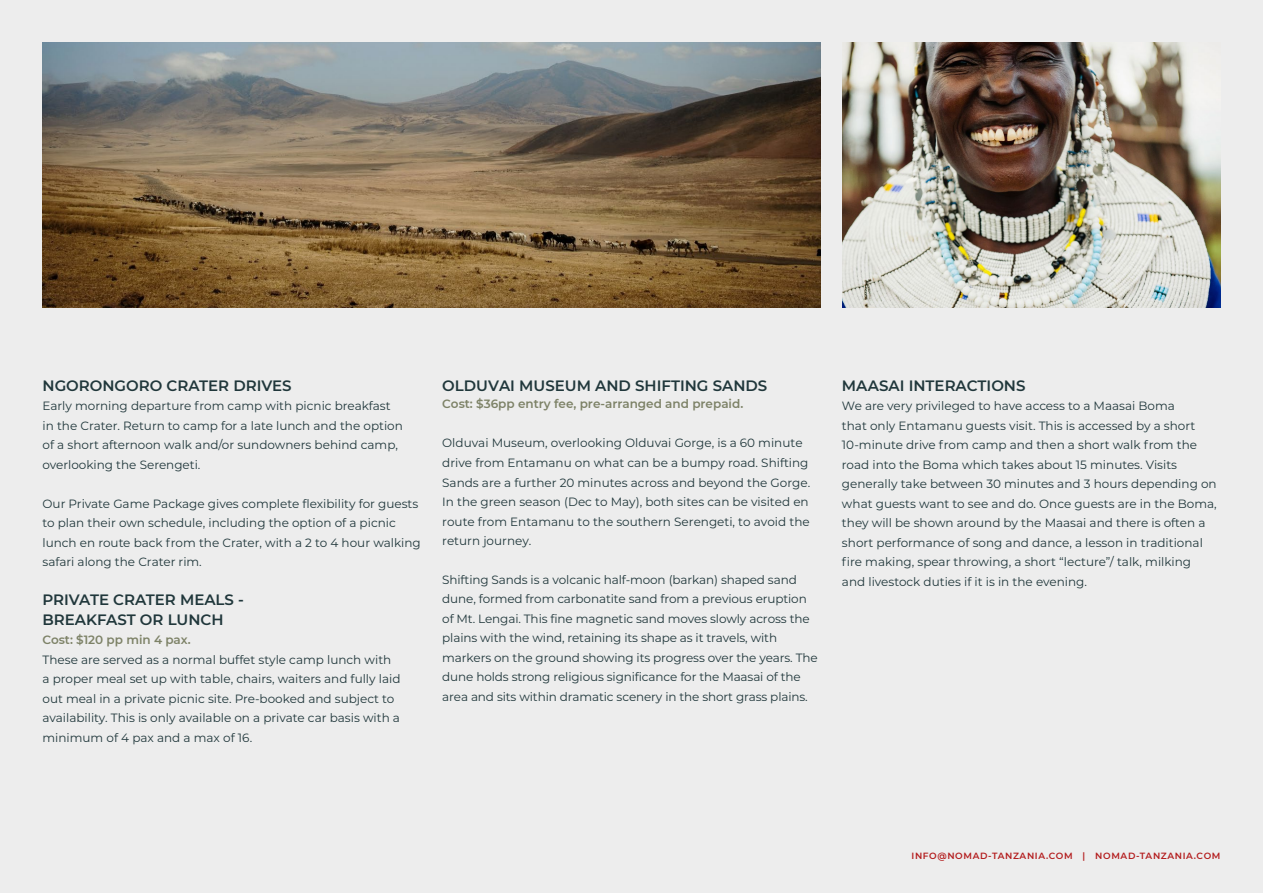
<style>
.page{position:relative;width:1263px;height:893px;background:#ededed}
.page>*{position:absolute;margin:0;border:0;box-sizing:border-box;transform-origin:0 0}
.t1{font:600 15px/19.5px "Montserrat";color:#20373b}
.t2{font:12px/19.5px "Montserrat";color:#20373b}
.t3{font:600 12px "Montserrat";color:#7d8267}
.t4{font:600 9px "Montserrat";letter-spacing:.07em;color:#b31c1d}
</style>
<div class="page">
<img style="left:43px;top:43px;width:778px;height:264px">
<img style="left:842px;top:43px;width:378px;height:265px">
<p class="t1" style="left:43px;top:375px;width:251px">NGORONGORO CRATER DRIVES</p>
<p class="t2" style="left:43px;top:396px;width:362px">Early morning departure from camp with picnic breakfast in the Crater. Return to camp for a late lunch and the option of a short afternoon walk and/or sundowners behind camp, overlooking the Serengeti.</p>
<p class="t2" style="left:43px;top:493px;width:380px">Our Private Game Package gives complete flexibility for guests to plan their own schedule, including the option of a picnic lunch en route back from the Crater, with a 2 to 4 hour walking safari along the Crater rim.</p>
<p class="t1" style="left:43px;top:590px;width:203px">PRIVATE CRATER MEALS -<br>BREAKFAST OR LUNCH</p>
<p class="t3" style="left:43px;top:632px;width:150px">Cost: $120 pp min 4 pax.</p>
<p class="t2" style="left:43px;top:649px;width:359px">These are served as a normal buffet style camp lunch with a proper meal set up with table, chairs, waiters and fully laid out meal in a private picnic site. Pre-booked and subject to availability. This is only available on a private car basis with a minimum of 4 pax and a max of 16.</p>
<p class="t1" style="left:442px;top:375px;width:327px">OLDUVAI MUSEUM AND SHIFTING SANDS</p>
<p class="t3" style="left:442px;top:396px;width:302px">Cost: $36pp entry fee, pre-arranged and prepaid.</p>
<p class="t2" style="left:442px;top:433px;width:369px">Olduvai Museum, overlooking Olduvai Gorge, is a 60 minute drive from Entamanu on what can be a bumpy road. Shifting Sands are a further 20 minutes across and beyond the Gorge.<br>In the green season (Dec to May), both sites can be visited en route from Entamanu to the southern Serengeti, to avoid the return journey.</p>
<p class="t2" style="left:442px;top:569px;width:377px">Shifting Sands is a volcanic half-moon (barkan) shaped sand dune, formed from carbonatite sand from a previous eruption of Mt. Lengai. This fine magnetic sand moves slowly across the plains with the wind, retaining its shape as it travels, with markers on the ground showing its progress over the years. The dune holds strong religious significance for the Maasai of the area and sits within dramatic scenery in the short grass plains.</p>
<p class="t1" style="left:842px;top:375px;width:185px">MAASAI INTERACTIONS</p>
<p class="t2" style="left:842px;top:396px;width:376px">We are very privileged to have access to a Maasai Boma<br>that only Entamanu guests visit. This is accessed by a short 10-minute drive from camp and then a short walk from the road into the Boma which takes about 15 minutes. Visits generally take between 30 minutes and 3 hours depending on what guests want to see and do. Once guests are in the Boma, they will be shown around by the Maasai and there is often a short performance of song and dance, a lesson in traditional fire making, spear throwing, a short “lecture”/ talk, milking and livestock duties if it is in the evening.</p>
<p class="t4" style="left:911px;top:850px;width:310px">INFO@NOMAD-TANZANIA.COM | NOMAD-TANZANIA.COM</p>
</div>
